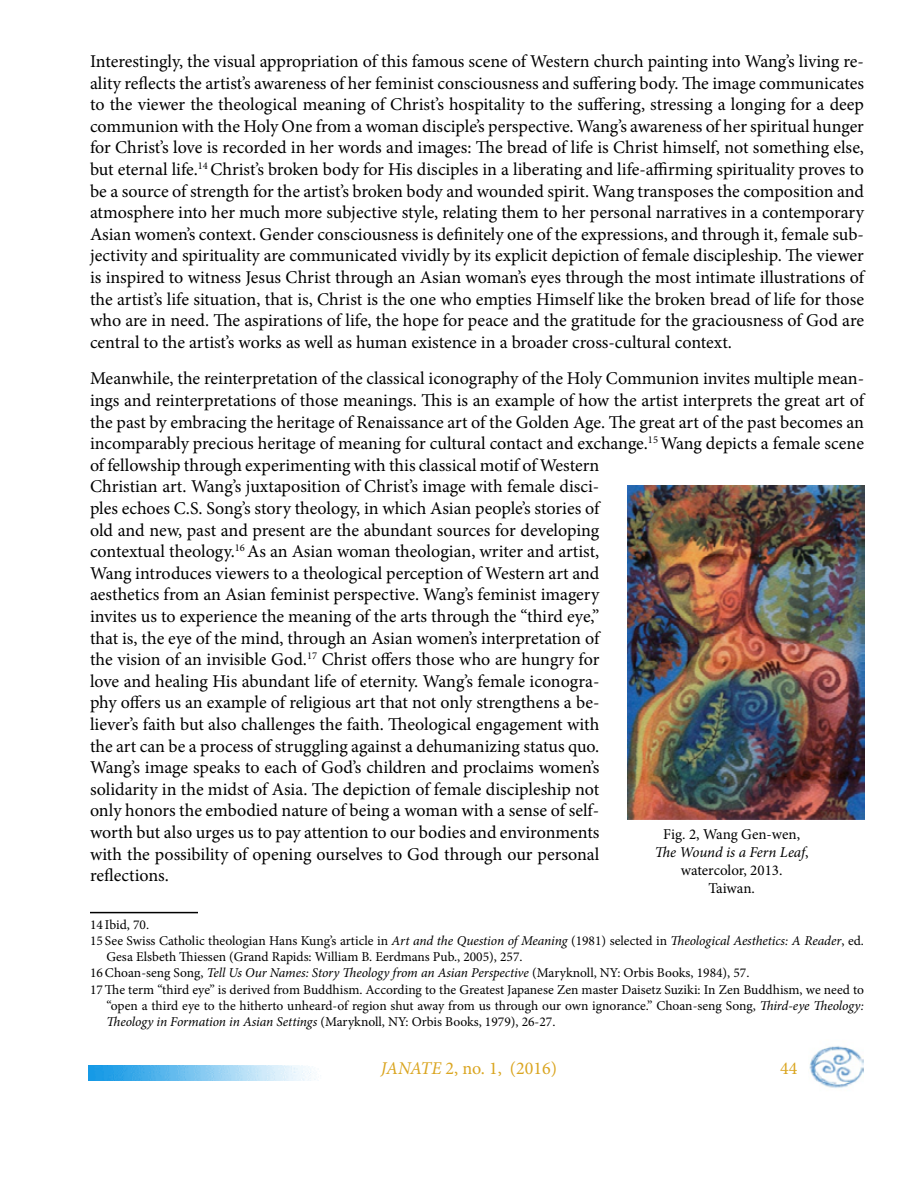
<style>
.page{position:relative;width:918px;height:1188px;background:#fff}
.page>*{position:absolute;margin:0;border:0;box-sizing:border-box;transform-origin:0 0}
.t1{font:18px/21.6px "Minion Pro";color:#000;text-align:justify}
.t2{font:18px "Minion Pro";color:#daa520}
.t3{font:15px/18px "Minion Pro";letter-spacing:-.005em;color:#000;text-align:center}
.t4{font:13.5px "Minion Pro";color:#000}
.s1{font-style:italic}
</style>
<div class="page">
<img style="left:89px;top:1065px;width:227px;height:15px">
<img style="left:809px;top:1046px;width:55px;height:42px">
<hr style="left:90px;top:912px;width:108px;height:1px;background:#000">
<img style="left:627px;top:486px;width:237px;height:333px">
<p class="t1" style="left:90px;top:51px;width:776px">Interestingly, the visual appropriation of this famous scene of Western church painting into Wang’s living re&shy;ality reflects the artist’s awareness of her feminist consciousness and suffering body. The image communicates to the viewer the theological meaning of Christ’s hospitality to the suffering, stressing a longing for a deep communion with the Holy One from a woman disciple’s perspective. Wang’s awareness of her spiritual hunger for Christ’s love is recorded in her words and images: The bread of life is Christ himself, not something else, but eternal life.<sup>14</sup> Christ’s broken body for His disciples in a liberating and life-affirming spirituality proves to be a source of strength for the artist’s broken body and wounded spirit. Wang transposes the composition and atmosphere into her much more subjective style, relating them to her personal narratives in a contemporary Asian women’s context. Gender consciousness is definitely one of the expressions, and through it, female sub&shy;jectivity and spirituality are communicated vividly by its explicit depiction of female discipleship. The viewer is inspired to witness Jesus Christ through an Asian woman’s eyes through the most intimate illustrations of the artist’s life situation, that is, Christ is the one who empties Himself like the broken bread of life for those who are in need. The aspirations of life, the hope for peace and the gratitude for the graciousness of God are central to the artist’s works as well as human existence in a broader cross-cultural context.</p>
<p class="t1" style="left:90px;top:368px;width:776px;text-align:left">Meanwhile, the reinterpretation of the classical iconography of the Holy Communion invites multiple mean&shy;ings and reinterpretations of those meanings. This is an example of how the artist interprets the great art of the past by embracing the heritage of Renaissance art of the Golden Age. The great art of the past becomes an incomparably precious heritage of meaning for cultural contact and exchange.<sup>15</sup> Wang depicts a female scene of fellowship through experimenting with this classical motif of Western<br>Christian art. Wang’s juxtaposition of Christ’s image with female disci-<br>ples echoes C.S. Song’s story theology, in which Asian people’s stories of<br>old and new, past and present are the abundant sources for developing<br>contextual theology.<sup>16</sup> As an Asian woman theologian, writer and artist,<br>Wang introduces viewers to a theological perception of Western art and<br>aesthetics from an Asian feminist perspective. Wang’s feminist imagery<br>invites us to experience the meaning of the arts through the “third eye,”<br>that is, the eye of the mind, through an Asian women’s interpretation of<br>the vision of an invisible God.<sup>17</sup> Christ offers those who are hungry for<br>love and healing His abundant life of eternity. Wang’s female iconogra-<br>phy offers us an example of religious art that not only strengthens a be-<br>liever’s faith but also challenges the faith. Theological engagement with<br>the art can be a process of struggling against a dehumanizing status quo.<br>Wang’s image speaks to each of God’s children and proclaims women’s<br>solidarity in the midst of Asia. The depiction of female discipleship not<br>only honors the embodied nature of being a woman with a sense of self-<br>worth but also urges us to pay attention to our bodies and environments<br>with the possibility of opening ourselves to God through our personal<br>reflections.</p>
<p class="t4" style="left:90px;top:915px;width:61px">14 Ibid, 70.</p>
<p class="t4" style="left:90px;top:932px;width:776px">15 See Swiss Catholic theologian Hans Kung’s article in <span class="s1">Art and the Question of Meaning</span> (1981) selected in <span class="s1">Theological Aesthetics: A Reader</span>, ed.</p>
<p class="t4" style="left:106px;top:948px;width:418px">Gesa Elsbeth Thiessen (Grand Rapids: William B. Eerdmans Pub., 2005), 257.</p>
<p class="t4" style="left:90px;top:964px;width:661px">16 Choan-seng Song, <span class="s1">Tell Us Our Names: Story Theology from an Asian Perspective</span> (Maryknoll, NY: Orbis Books, 1984), 57.</p>
<p class="t4" style="left:90px;top:980px;width:776px">17The term “third eye” is derived from Buddhism. According to the Greatest Japanese Zen master Daisetz Suziki: In Zen Buddhism, we need to</p>
<p class="t4" style="left:106px;top:996px;width:759px">“open a third eye to the hitherto unheard-of region shut away from us through our own ignorance.” Choan-seng Song, <span class="s1">Third-eye Theology:</span></p>
<p class="t4" style="left:106px;top:1013px;width:450px"><span class="s1">Theology in Formation in Asian Settings</span> (Maryknoll, NY: Orbis Books, 1979), 26-27.</p>
<p class="t3" style="left:655px;top:825px;width:155px">Fig. 2, Wang Gen-wen,<br><span class="s1">The Wound is a Fern Leaf</span>, watercolor, 2013.<br>Taiwan.</p>
<p class="t2" style="left:381px;top:1056px;width:178px"><span class="s1">JANATE</span> 2, no. 1, (2016)</p>
<p class="t2" style="left:780px;top:1056px;width:19px">44</p>
</div>
